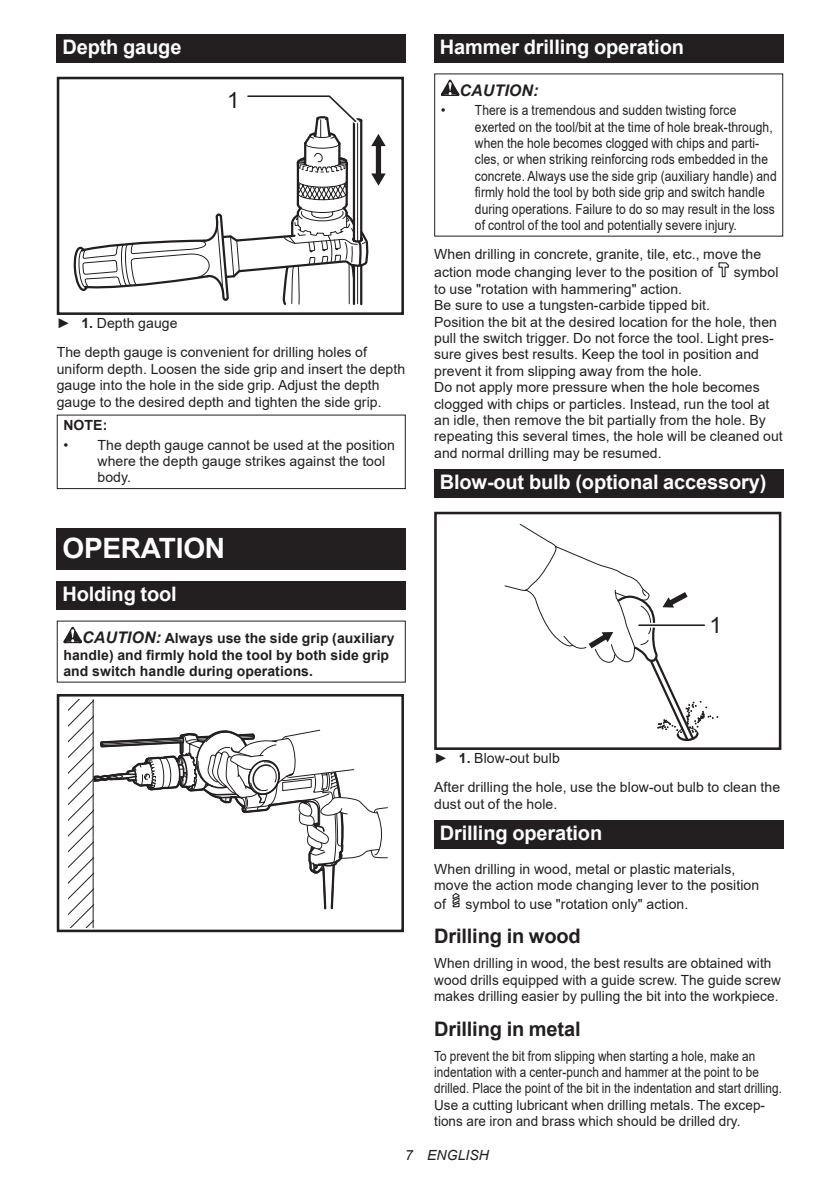
<style>
.page{position:relative;width:840px;height:1191px;background:#fff}
.page>*{position:absolute;margin:0;border:0;box-sizing:border-box;transform-origin:0 0}
.t1{font:700 28px "Arial";letter-spacing:-.01em;color:#fff}
.t2{font:22.4px "Arial";color:#231f20}
.t3{font:700 20px "Arial";letter-spacing:-.01em;color:#fff}
.t4{font:700 20px "Arial";letter-spacing:-.01em;color:#231f20}
.t5{font:italic 700 16px "Arial";letter-spacing:.005em;color:#231f20}
.t6{font:14px/16.4px "Arial";letter-spacing:.005em;color:#231f20}
.t7{font:14px/16.4px "Arial";letter-spacing:.005em;color:#231f20;scale:.84 1}
.t8{font:700 14px/16.4px "Arial";letter-spacing:.005em;color:#231f20}
.t9{font:italic 14px "Arial";letter-spacing:.005em;color:#231f20}
.s1{font-weight:700}
.s2{font-style:italic;font-size:16px}
</style>
<div class="page">
<div style="left:57px;top:34px;width:348px;height:29px;background:#231f20"></div>
<div style="left:57px;top:77px;width:347px;height:238px;border:3px solid #231f20"></div>
<svg style="left:74px;top:77px;width:311px;height:238px"></svg>
<div style="left:57px;top:414px;width:348px;height:75px;border:1px solid #231f20"></div>
<div style="left:57px;top:529px;width:348px;height:41px;background:#231f20"></div>
<div style="left:57px;top:581px;width:348px;height:28px;background:#231f20"></div>
<svg style="left:63px;top:627px;width:19px;height:16px"></svg>
<div style="left:57px;top:694px;width:347px;height:238px;border:3px solid #231f20"></div>
<svg style="left:68px;top:699px;width:320px;height:228px"></svg>
<div style="left:434px;top:34px;width:348px;height:29px;background:#231f20"></div>
<svg style="left:440px;top:80px;width:19px;height:16px"></svg>
<svg style="left:718px;top:262px;width:11px;height:15px"></svg>
<div style="left:434px;top:469px;width:348px;height:28px;background:#231f20"></div>
<svg style="left:504px;top:523px;width:214px;height:219px"></svg>
<hr style="left:638px;top:623px;width:66px;height:4px;background:#fff">
<hr style="left:638px;top:624px;width:66px;height:2px;background:#231f20">
<div style="left:434px;top:512px;width:347px;height:238px;border:3px solid #231f20"></div>
<div style="left:434px;top:820px;width:348px;height:28px;background:#231f20"></div>
<svg style="left:452px;top:893px;width:8px;height:14px"></svg>
<h3 class="t3" style="left:62px;top:33px;width:120px">Depth gauge</h3>
<h2 class="t2" style="left:227px;top:84px;width:14px">1</h2>
<p class="t6" style="left:57px;top:309px;width:311px;line-height:28.8px">► <span class="s1">1.</span> Depth gauge<br>The depth gauge is convenient for drilling holes of</p>
<p class="t6" style="left:57px;top:360px;width:350px">uniform depth. Loosen the side grip and insert the depth gauge into the hole in the side grip. Adjust the depth gauge to the desired depth and tighten the side grip.</p>
<p class="t8" style="left:63px;top:417px;width:45px">NOTE:</p>
<p class="t6" style="left:97px;top:436px;width:299px;text-indent:-34px">• The depth gauge cannot be used at the position where the depth gauge strikes against the tool body.</p>
<h1 class="t1" style="left:62px;top:529px;width:164px">OPERATION</h1>
<h3 class="t3" style="left:62px;top:580px;width:116px">Holding tool</h3>
<p class="t8" style="left:63px;top:630px;width:332px;text-indent:19px"><span class="s2">CAUTION:</span> Always use the side grip (auxiliary handle) and firmly hold the tool by both side grip and switch handle during operations.</p>
<h3 class="t3" style="left:439px;top:33px;width:245px">Hammer drilling operation</h3>
<p class="t5" style="left:459px;top:80px;width:80px">CAUTION:</p>
<p class="t6" style="left:474px;top:102px;width:303px;text-indent:-34px">• There is a tremendous and sudden twisting force exerted on the tool/bit at the time of hole break-through, when the hole becomes clogged with chips and parti&shy;cles, or when striking reinforcing rods embedded in the concrete. Always use the side grip (auxiliary handle) and firmly hold the tool by both side grip and switch handle during operations. Failure to do so may result in the loss of control of the tool and potentially severe injury.</p>
<p class="t6" style="left:434px;top:244px;width:328px;line-height:18.8px">When drilling in concrete, granite, tile, etc., move the action mode changing lever to the position of</p>
<p class="t6" style="left:733px;top:264px;width:46px">symbol</p>
<p class="t6" style="left:434px;top:281px;width:350px">to use "rotation with hammering" action.<br>Be sure to use a tungsten-carbide tipped bit.<br>Position the bit at the desired location for the hole, then pull the switch trigger. Do not force the tool. Light pres&shy;sure gives best results. Keep the tool in position and prevent it from slipping away from the hole.<br>Do not apply more pressure when the hole becomes clogged with chips or particles. Instead, run the tool at an idle, then remove the bit partially from the hole. By repeating this several times, the hole will be cleaned out and normal drilling may be resumed.</p>
<h3 class="t3" style="left:439px;top:468px;width:328px">Blow-out bulb (optional accessory)</h3>
<h2 class="t2" style="left:709px;top:610px;width:14px">1</h2>
<p class="t6" style="left:434px;top:744px;width:347px;line-height:28.8px">► <span class="s1">1.</span> Blow-out bulb<br>After drilling the hole, use the blow-out bulb to clean the</p>
<p class="t6" style="left:434px;top:795px;width:125px">dust out of the hole.</p>
<h3 class="t3" style="left:439px;top:819px;width:164px">Drilling operation</h3>
<p class="t6" style="left:434px;top:860px;width:326px">When drilling in wood, metal or plastic materials, move the action mode changing lever to the position</p>
<p class="t6" style="left:434px;top:895px;width:13px">of</p>
<p class="t6" style="left:465px;top:895px;width:224px">symbol to use "rotation only" action.</p>
<h3 class="t4" style="left:434px;top:922px;width:148px">Drilling in wood</h3>
<p class="t6" style="left:434px;top:955px;width:348px">When drilling in wood, the best results are obtained with wood drills equipped with a guide screw. The guide screw makes drilling easier by pulling the bit into the workpiece.</p>
<h3 class="t4" style="left:434px;top:1014px;width:148px">Drilling in metal</h3>
<p class="t7" style="left:434px;top:1047px;width:415px">To prevent the bit from slipping when starting a hole, make an indentation with a center-punch and hammer at the point to be drilled. Place the point of the bit in the indentation and start drilling.<br>Use a cutting lubricant when drilling metals. The excep&shy;tions are iron and brass which should be drilled dry.</p>
<p class="t9" style="left:405px;top:1146px;width:85px">7 ENGLISH</p>
</div>
